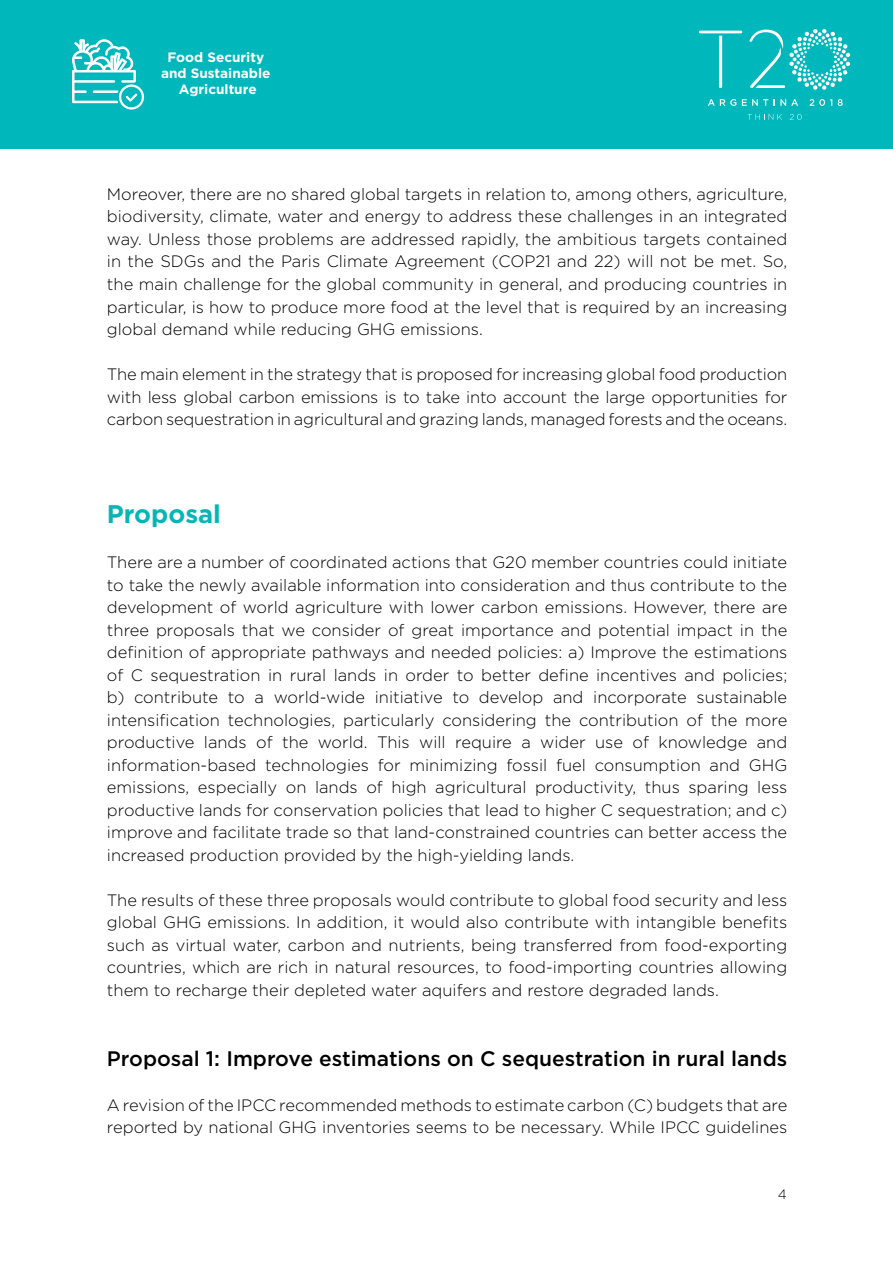
<style>
.page{position:relative;width:893px;height:1263px;background:#fff}
.page>*{position:absolute;margin:0;border:0;box-sizing:border-box;transform-origin:0 0}
.t1{font:700 25.5px "Gotham HTF";color:#06b6b5}
.t2{font:500 21px "Gotham HTF";color:#000}
.t3{font:300 16.5px/22.5px "Gotham";color:#000;text-align:justify}
.t4{font:700 13.5px/16.2px "Gotham";color:#fff;text-align:center}
.t5{font:300 13.5px "Gotham";color:#000}
</style>
<div class="page">
<div style="left:0;top:0;width:893px;height:149px;background:#00b8bc"></div>
<svg style="left:749px;top:29px;width:101px;height:61px"></svg>
<svg style="left:708px;top:99px;width:28px;height:7px"></svg>
<svg style="left:742px;top:99px;width:26px;height:7px"></svg>
<svg style="left:774px;top:99px;width:24px;height:7px"></svg>
<svg style="left:810px;top:99px;width:22px;height:7px"></svg>
<svg style="left:838px;top:99px;width:5px;height:7px"></svg>
<svg style="left:699px;top:31px;width:43px;height:57px"></svg>
<svg style="left:748px;top:114px;width:34px;height:6px"></svg>
<svg style="left:790px;top:114px;width:12px;height:6px"></svg>
<svg style="left:72px;top:39px;width:72px;height:71px"></svg>
<p class="t4" style="left:161px;top:49px;width:111px">Food Security and Sustainable<br>Agriculture</p>
<p class="t3" style="left:107px;top:182px;width:682px">Moreover, there are no shared global targets in relation to, among others, agriculture, biodiversity, climate, water and energy to address these challenges in an integrated way. Unless those problems are addressed rapidly, the ambitious targets contained in the SDGs and the Paris Climate Agreement (COP21 and 22) will not be met. So, the main challenge for the global community in general, and producing countries in particular, is how to produce more food at the level that is required by an increasing global demand while reducing GHG emissions.</p>
<p class="t3" style="left:107px;top:362px;width:682px">The main element in the strategy that is proposed for increasing global food production with less global carbon emissions is to take into account the large opportunities for carbon sequestration in agricultural and grazing lands, managed forests and the oceans.</p>
<h1 class="t1" style="left:107px;top:499px;width:115px">Proposal</h1>
<p class="t3" style="left:107px;top:551px;width:682px">There are a number of coordinated actions that G20 member countries could initiate to take the newly available information into consideration and thus contribute to the development of world agriculture with lower carbon emissions. However, there are three proposals that we consider of great importance and potential impact in the definition of appropriate pathways and needed policies: a) Improve the estimations of C sequestration in rural lands in order to better define incentives and policies; b) contribute to a world-wide initiative to develop and incorporate sustainable intensification technologies, particularly considering the contribution of the more productive lands of the world. This will require a wider use of knowledge and information-based technologies for minimizing fossil fuel consumption and GHG emissions, especially on lands of high agricultural productivity, thus sparing less productive lands for conservation policies that lead to higher C sequestration; and c) improve and facilitate trade so that land-constrained countries can better access the increased production provided by the high-yielding lands.</p>
<p class="t3" style="left:107px;top:888px;width:682px">The results of these three proposals would contribute to global food security and less global GHG emissions. In addition, it would also contribute with intangible benefits such as virtual water, carbon and nutrients, being transferred from food-exporting countries, which are rich in natural resources, to food-importing countries allowing them to recharge their depleted water aquifers and restore degraded lands.</p>
<p class="t2" style="left:107px;top:1046px;width:682px">Proposal 1: Improve estimations on C sequestration in rural lands</p>
<p class="t3" style="left:107px;top:1093px;width:682px">A revision of the IPCC recommended methods to estimate carbon (C) budgets that are reported by national GHG inventories seems to be necessary. While IPCC guidelines</p>
<p class="t5" style="left:778px;top:1186px;width:10px">4</p>
</div>
